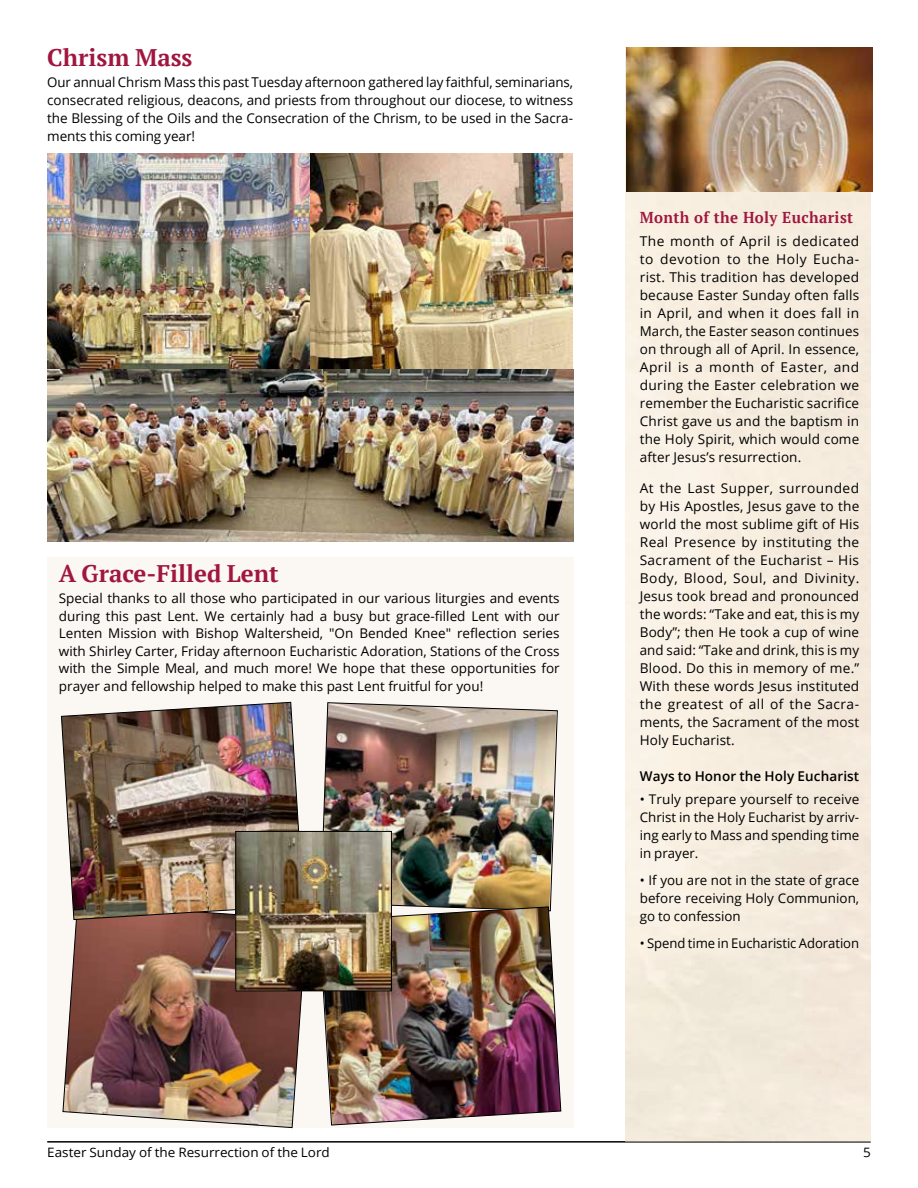
<style>
.page{position:relative;width:918px;height:1188px;background:#fff}
.page>*{position:absolute;margin:0;border:0;box-sizing:border-box;transform-origin:0 0}
.t1{font:700 24px "PT Serif";color:#a0163e}
.t2{font:700 15.75px "PT Serif";letter-spacing:.025em;color:#a0163e;scale:.95 1}
.t3{font:13.5px/18px "Open Sans";letter-spacing:.01em;color:#000;text-align:justify}
.t4{font:600 13.5px "Open Sans";letter-spacing:.01em;color:#000}
.t5{font:13.35px/18px "Open Sans";color:#000;text-align:justify}
.t6{font:12.9px "Open Sans";color:#000;scale:1.04 1}
</style>
<div class="page">
<hr style="left:47px;top:1141px;width:824px;height:2px;background:#000">
<img style="left:625px;top:47px;width:246px;height:1094px">
<img style="left:627px;top:47px;width:245px;height:144px">
<img style="left:47px;top:154px;width:526px;height:388px">
<div style="left:47px;top:557px;width:526px;height:571px;background:#fbf7f3"></div>
<img style="left:320px;top:702px;width:238px;height:204px">
<img style="left:62px;top:920px;width:245px;height:208px">
<img style="left:318px;top:906px;width:244px;height:220px">
<img style="left:61px;top:702px;width:243px;height:218px">
<img style="left:237px;top:833px;width:153px;height:156px">
<div style="left:235px;top:831px;width:157px;height:160px;border:1px solid #000"></div>
<h1 class="t1" style="left:47px;top:42px;width:147px">Chrism Mass</h1>
<p class="t3" style="left:47px;top:73px;width:527px">Our annual Chrism Mass this past Tuesday afternoon gathered lay faithful, seminarians, consecrated religious, deacons, and priests from throughout our diocese, to witness the Blessing of the Oils and the Consecration of the Chrism, to be used in the Sacra&shy;ments this coming year!</p>
<h1 class="t1" style="left:59px;top:558px;width:221px">A Grace-Filled Lent</h1>
<p class="t5" style="left:59px;top:589px;width:502px;line-height:17.5px">Special thanks to all those who participated in our various liturgies and events during this past Lent. We certainly had a busy but grace-filled Lent with our Lenten Mission with Bishop Waltersheid, "On Bended Knee" reflection series with Shirley Carter, Friday afternoon Eucharistic Adoration, Stations of the Cross with the Simple Meal, and much more! We hope that these opportunities for prayer and fellowship helped to make this past Lent fruitful for you!</p>
<p class="t2" style="left:640px;top:207px;width:226px">Month of the Holy Eucharist</p>
<p class="t3" style="left:640px;top:231px;width:221px">The month of April is dedicated to devotion to the Holy Eucha&shy;rist. This tradition has developed because Easter Sunday often falls in April, and when it does fall in March, the Easter season continues on through all of April. In essence, April is a month of Easter, and during the Easter celebration we remember the Eucharistic sacrifice Christ gave us and the baptism in the Holy Spirit, which would come after Jesus’s resurrection.</p>
<p class="t3" style="left:640px;top:479px;width:221px">At the Last Supper, surrounded by His Apostles, Jesus gave to the world the most sublime gift of His Real Presence by instituting the Sacrament of the Eucharist – His Body, Blood, Soul, and Divinity.<br>Jesus took bread and pronounced the words: “Take and eat, this is my Body”; then He took a cup of wine and said: “Take and drink, this is my Blood. Do this in memory of me.” With these words Jesus instituted the greatest of all of the Sacra&shy;ments, the Sacrament of the most Holy Eucharist.</p>
<p class="t4" style="left:640px;top:767px;width:221px">Ways to Honor the Holy Eucharist</p>
<p class="t5" style="left:640px;top:790px;width:221px">• Truly prepare yourself to receive Christ in the Holy Eucharist by arriv&shy;ing early to Mass and spending time in prayer.</p>
<p class="t5" style="left:640px;top:871px;width:221px">• If you are not in the state of grace before receiving Holy Communion, go to confession</p>
<p class="t5" style="left:640px;top:934px;width:221px">• Spend time in Eucharistic Adoration</p>
<p class="t6" style="left:47px;top:1143px;width:273px">Easter Sunday of the Resurrection of the Lord</p>
<p class="t6" style="left:863px;top:1143px;width:9px">5</p>
</div>
